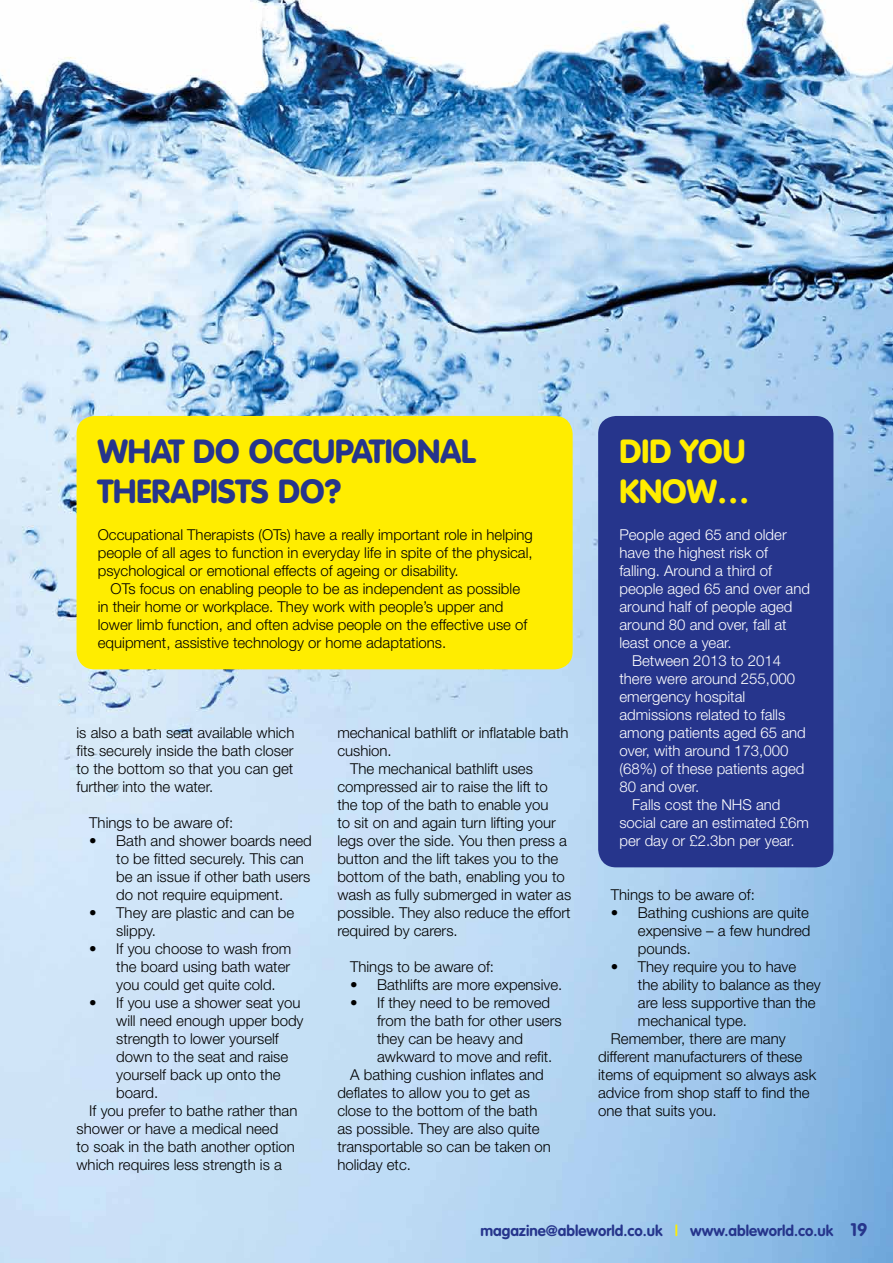
<style>
.page{position:relative;width:893px;height:1263px;background:#fff}
.page>*{position:absolute;margin:0;border:0;box-sizing:border-box;transform-origin:0 0}
.t1{font:900 33px/39.6px "VAG Rounded";color:#26358c}
.t2{font:900 33px/39.6px "VAG Rounded";color:#ffed00}
.t3{font:300 15px/18px "Helvetica Neue LT";color:#000;text-align:justify}
.t4{font:300 15px "Helvetica Neue LT";color:#fff}
.t5{font:700 15px "VAG Rounded";color:#26358c}
.s1{color:#ffed00}
.s2{font-size:18px}
</style>
<div class="page">
<img style="left:0;top:0;width:893px;height:1263px">
<div style="left:77px;top:416px;width:496px;height:253px;background:#ffed00;border-radius:18px"></div>
<div style="left:598px;top:416px;width:235px;height:451px;background:#26358c;border-radius:18px"></div>
<h1 class="t1" style="left:98px;top:431px;width:379px">WHAT DO OCCUPATIONAL<br>THERAPISTS DO?</h1>
<p class="t3" style="left:98px;top:525px;width:437px">Occupational Therapists (OTs) have a really important role in helping people of all ages to function in everyday life in spite of the physical, psychological or emotional effects of ageing or disability.</p>
<p class="t3" style="left:98px;top:579px;width:431px;text-align:left;text-indent:13px">OTs focus on enabling people to be as independent as possible in their home or workplace. They work with people’s upper and lower limb function, and often advise people on the effective use of equipment, assistive technology or home adaptations.</p>
<p class="t3" style="left:77px;top:723px;width:219px">is also a bath seat available which fits securely inside the bath closer to the bottom so that you can get further into the water.</p>
<p class="t3" style="left:89px;top:813px;width:145px">Things to be aware of:</p>
<p class="t3" style="left:116px;top:831px;width:197px;text-align:left;text-indent:-27px">• Bath and shower boards need to be fitted securely. This can be an issue if other bath users do not require equipment.</p>
<p class="t3" style="left:116px;top:903px;width:179px;text-indent:-27px">• They are plastic and can be slippy.</p>
<p class="t3" style="left:116px;top:939px;width:177px;text-indent:-27px">• If you choose to wash from the board using bath water you could get quite cold.</p>
<p class="t3" style="left:89px;top:993px;width:213px">• If you use a shower seat you</p>
<p class="t3" style="left:116px;top:1011px;width:189px">will need enough upper body</p>
<p class="t3" style="left:116px;top:1029px;width:164px">strength to lower yourself</p>
<p class="t3" style="left:116px;top:1047px;width:173px">down to the seat and raise</p>
<p class="t3" style="left:116px;top:1065px;width:166px">yourself back up onto the</p>
<p class="t3" style="left:116px;top:1083px;width:43px">board.</p>
<p class="t3" style="left:89px;top:1101px;width:210px">If you prefer to bathe rather than</p>
<p class="t3" style="left:77px;top:1119px;width:203px">shower or have a medical need</p>
<p class="t3" style="left:77px;top:1137px;width:220px">to soak in the bath another option</p>
<p class="t3" style="left:77px;top:1155px;width:207px">which requires less strength is a</p>
<p class="t3" style="left:337px;top:723px;width:233px">mechanical bathlift or inflatable bath</p>
<p class="t3" style="left:337px;top:741px;width:56px">cushion.</p>
<p class="t3" style="left:350px;top:759px;width:184px">The mechanical bathlift uses</p>
<p class="t3" style="left:337px;top:777px;width:212px">compressed air to raise the lift to</p>
<p class="t3" style="left:337px;top:795px;width:213px">the top of the bath to enable you</p>
<p class="t3" style="left:337px;top:813px;width:220px">to sit on and again turn lifting your</p>
<p class="t3" style="left:337px;top:831px;width:231px">legs over the side. You then press a</p>
<p class="t3" style="left:337px;top:849px;width:222px">button and the lift takes you to the</p>
<p class="t3" style="left:337px;top:867px;width:229px">bottom of the bath, enabling you to</p>
<p class="t3" style="left:337px;top:885px;width:235px">wash as fully submerged in water as</p>
<p class="t3" style="left:337px;top:903px;width:235px">possible. They also reduce the effort</p>
<p class="t3" style="left:337px;top:921px;width:122px">required by carers.</p>
<p class="t3" style="left:350px;top:957px;width:145px">Things to be aware of:</p>
<p class="t3" style="left:350px;top:975px;width:214px">• Bathlifts are more expensive.</p>
<p class="t3" style="left:350px;top:993px;width:202px">• If they need to be removed</p>
<p class="t3" style="left:377px;top:1011px;width:186px">from the bath for other users</p>
<p class="t3" style="left:377px;top:1029px;width:147px">they can be heavy and</p>
<p class="t3" style="left:377px;top:1047px;width:177px">awkward to move and refit.</p>
<p class="t3" style="left:350px;top:1065px;width:195px">A bathing cushion inflates and</p>
<p class="t3" style="left:337px;top:1083px;width:194px">deflates to allow you to get as</p>
<p class="t3" style="left:337px;top:1101px;width:202px">close to the bottom of the bath</p>
<p class="t3" style="left:337px;top:1119px;width:204px">as possible. They are also quite</p>
<p class="t3" style="left:337px;top:1137px;width:215px">transportable so can be taken on</p>
<p class="t3" style="left:337px;top:1155px;width:75px">holiday etc.</p>
<h1 class="t2" style="left:619px;top:431px;width:132px">DID YOU<br>KNOW…</h1>
<p class="t4" style="left:619px;top:525px;width:169px">People aged 65 and older</p>
<p class="t4" style="left:619px;top:543px;width:150px">have the highest risk of</p>
<p class="t4" style="left:619px;top:561px;width:154px">falling. Around a third of</p>
<p class="t4" style="left:619px;top:579px;width:192px">people aged 65 and over and</p>
<p class="t4" style="left:619px;top:597px;width:175px">around half of people aged</p>
<p class="t4" style="left:619px;top:615px;width:169px">around 80 and over, fall at</p>
<p class="t4" style="left:619px;top:633px;width:114px">least once a year.</p>
<p class="t4" style="left:632px;top:651px;width:150px">Between 2013 to 2014</p>
<p class="t4" style="left:619px;top:669px;width:177px">there were around 255,000</p>
<p class="t4" style="left:619px;top:687px;width:127px">emergency hospital</p>
<p class="t4" style="left:619px;top:705px;width:167px">admissions related to falls</p>
<p class="t4" style="left:619px;top:723px;width:188px">among patients aged 65 and</p>
<p class="t4" style="left:619px;top:741px;width:170px">over, with around 173,000</p>
<p class="t4" style="left:619px;top:759px;width:187px">(68%) of these patients aged</p>
<p class="t4" style="left:619px;top:777px;width:82px">80 and over.</p>
<p class="t4" style="left:632px;top:795px;width:150px">Falls cost the NHS and</p>
<p class="t4" style="left:619px;top:813px;width:191px">social care an estimated £6m</p>
<p class="t4" style="left:619px;top:831px;width:177px">per day or £2.3bn per year.</p>
<p class="t3" style="left:611px;top:885px;width:145px">Things to be aware of:</p>
<p class="t3" style="left:638px;top:903px;width:174px;text-indent:-27px">• Bathing cushions are quite expensive – a few hundred pounds.</p>
<p class="t3" style="left:611px;top:957px;width:187px">• They require you to have</p>
<p class="t3" style="left:638px;top:975px;width:184px">the ability to balance as they</p>
<p class="t3" style="left:638px;top:993px;width:179px">are less supportive than the</p>
<p class="t3" style="left:638px;top:1011px;width:111px">mechanical type.</p>
<p class="t3" style="left:611px;top:1029px;width:176px">Remember, there are many</p>
<p class="t3" style="left:598px;top:1047px;width:205px">different manufacturers of these</p>
<p class="t3" style="left:598px;top:1065px;width:220px">items of equipment so always ask</p>
<p class="t3" style="left:598px;top:1083px;width:213px">advice from shop staff to find the</p>
<p class="t3" style="left:598px;top:1101px;width:120px">one that suits you.</p>
<p class="t5" style="left:480px;top:1222px;width:389px">magazine@ableworld.co.uk <span class="s1">|</span> www.ableworld.co.uk <span class="s2">19</span></p>
</div>
